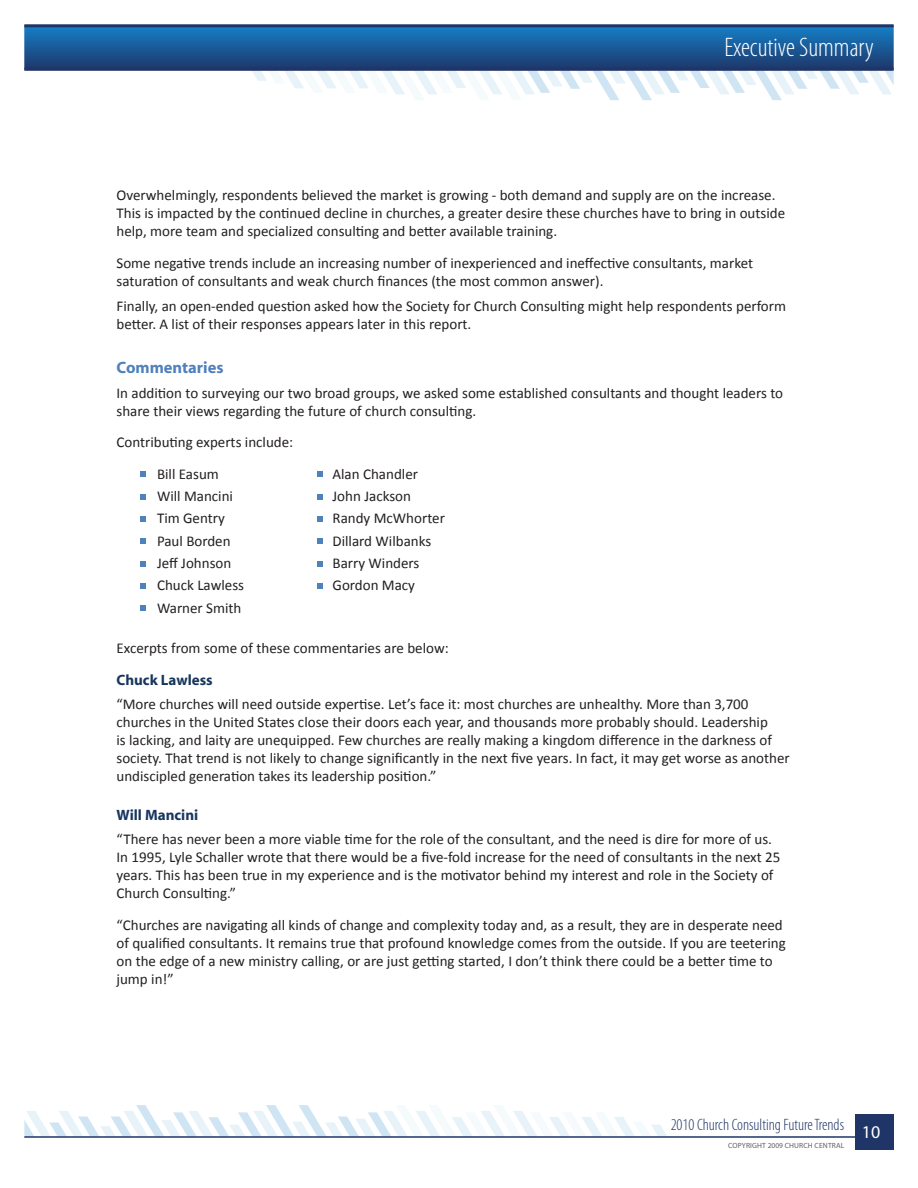
<style>
.page{position:relative;width:918px;height:1188px;background:#fff}
.page>*{position:absolute;margin:0;border:0;box-sizing:border-box;transform-origin:0 0}
.t1{font:300 condensed 27px "Myriad Pro";color:#fff}
.t2{font:18px "Myriad Pro";color:#fff}
.t3{font:300 condensed 16.5px "Myriad Pro";color:#1f3567}
.t4{font:700 16.5px "Myriad";color:#4f81bd}
.Plain_Text{font:15px/18px "Calibri";color:#231f20}
.t5{font:700 15px "Myriad";color:#17365d}
.t6{font:7.5px "Myriad Pro";letter-spacing:.02em;color:#5f5f62}
</style>
<div class="page">
<svg style="left:24px;top:1105px;width:643px;height:31px"></svg>
<svg style="left:24px;top:27px;width:870px;height:73px"></svg>
<hr style="left:24px;top:1136px;width:870px;height:2px;background:#1f3567">
<div style="left:855px;top:1114px;width:39px;height:36px;background:#1f3567"></div>
<hr style="left:24px;top:24px;width:870px;height:3px;background:#1f3567">
<hr style="left:24px;top:68px;width:870px;height:3px;background:#1f3567">
<svg style="left:141px;top:472px;width:5px;height:5px"></svg>
<svg style="left:318px;top:472px;width:5px;height:5px"></svg>
<svg style="left:141px;top:494px;width:5px;height:6px"></svg>
<svg style="left:318px;top:494px;width:5px;height:6px"></svg>
<svg style="left:141px;top:516px;width:5px;height:6px"></svg>
<svg style="left:318px;top:516px;width:5px;height:6px"></svg>
<svg style="left:141px;top:539px;width:5px;height:5px"></svg>
<svg style="left:318px;top:539px;width:5px;height:5px"></svg>
<svg style="left:141px;top:561px;width:5px;height:6px"></svg>
<svg style="left:318px;top:561px;width:5px;height:6px"></svg>
<svg style="left:141px;top:583px;width:5px;height:6px"></svg>
<svg style="left:318px;top:583px;width:5px;height:6px"></svg>
<svg style="left:141px;top:606px;width:5px;height:5px"></svg>
<p class="t1" style="left:724px;top:31px;width:151px">Executive Summary</p>
<p class="Plain_Text" style="left:117px;top:186px;width:670px">Overwhelmingly, respondents believed the market is growing - both demand and supply are on the increase.<br>This is impacted by the continued decline in churches, a greater desire these churches have to bring in outside help, more team and specialized consulting and better available training.</p>
<p class="Plain_Text" style="left:117px;top:253px;width:638px">Some negative trends include an increasing number of inexperienced and ineffective consultants, market saturation of consultants and weak church finances (the most common answer).</p>
<p class="Plain_Text" style="left:117px;top:296px;width:671px">Finally, an open-ended question asked how the Society for Church Consulting might help respondents perform better. A list of their responses appears later in this report.</p>
<p class="t4" style="left:117px;top:359px;width:109px">Commentaries</p>
<p class="Plain_Text" style="left:117px;top:383px;width:668px">In addition to surveying our two broad groups, we asked some established consultants and thought leaders to share their views regarding the future of church consulting.</p>
<p class="Plain_Text" style="left:117px;top:433px;width:178px">Contributing experts include:</p>
<p class="Plain_Text" style="left:157px;top:464px;width:63px">Bill Easum</p>
<p class="Plain_Text" style="left:333px;top:464px;width:87px">Alan Chandler</p>
<p class="Plain_Text" style="left:157px;top:486px;width:78px">Will Mancini</p>
<p class="Plain_Text" style="left:333px;top:486px;width:80px">John Jackson</p>
<p class="Plain_Text" style="left:157px;top:509px;width:69px">Tim Gentry</p>
<p class="Plain_Text" style="left:333px;top:509px;width:114px">Randy McWhorter</p>
<p class="Plain_Text" style="left:157px;top:531px;width:75px">Paul Borden</p>
<p class="Plain_Text" style="left:333px;top:531px;width:100px">Dillard Wilbanks</p>
<p class="Plain_Text" style="left:157px;top:553px;width:76px">Jeff Johnson</p>
<p class="Plain_Text" style="left:333px;top:553px;width:88px">Barry Winders</p>
<p class="Plain_Text" style="left:157px;top:576px;width:89px">Chuck Lawless</p>
<p class="Plain_Text" style="left:333px;top:576px;width:84px">Gordon Macy</p>
<p class="Plain_Text" style="left:157px;top:598px;width:86px">Warner Smith</p>
<p class="Plain_Text" style="left:117px;top:638px;width:334px">Excerpts from some of these commentaries are below:</p>
<p class="t5" style="left:117px;top:672px;width:98px">Chuck Lawless</p>
<p class="Plain_Text" style="left:117px;top:695px;width:675px">“More churches will need outside expertise. Let’s face it: most churches are unhealthy. More than 3,700 churches in the United States close their doors each year, and thousands more probably should. Leadership<br>is lacking, and laity are unequipped. Few churches are really making a kingdom difference in the darkness of society. That trend is not likely to change significantly in the next five years. In fact, it may get worse as another undiscipled generation takes its leadership position.”</p>
<p class="t5" style="left:117px;top:807px;width:83px">Will Mancini</p>
<p class="Plain_Text" style="left:117px;top:830px;width:665px">“There has never been a more viable time for the role of the consultant, and the need is dire for more of us.<br>In 1995, Lyle Schaller wrote that there would be a five-fold increase for the need of consultants in the next 25 years. This has been true in my experience and is the motivator behind my interest and role in the Society of Church Consulting.”</p>
<p class="Plain_Text" style="left:117px;top:915px;width:671px">“Churches are navigating all kinds of change and complexity today and, as a result, they are in desperate need of qualified consultants. It remains true that profound knowledge comes from the outside. If you are teetering on the edge of a new ministry calling, or are just getting started, I don’t think there could be a better time to jump in!”</p>
<p class="t3" style="left:671px;top:1115px;width:175px">2010 Church Consulting Future Trends</p>
<p class="t2" style="left:862px;top:1121px;width:20px">10</p>
<p class="t6" style="left:728px;top:1141px;width:118px">Copyright 2009 CHURCH CENTRAL</p>
</div>
